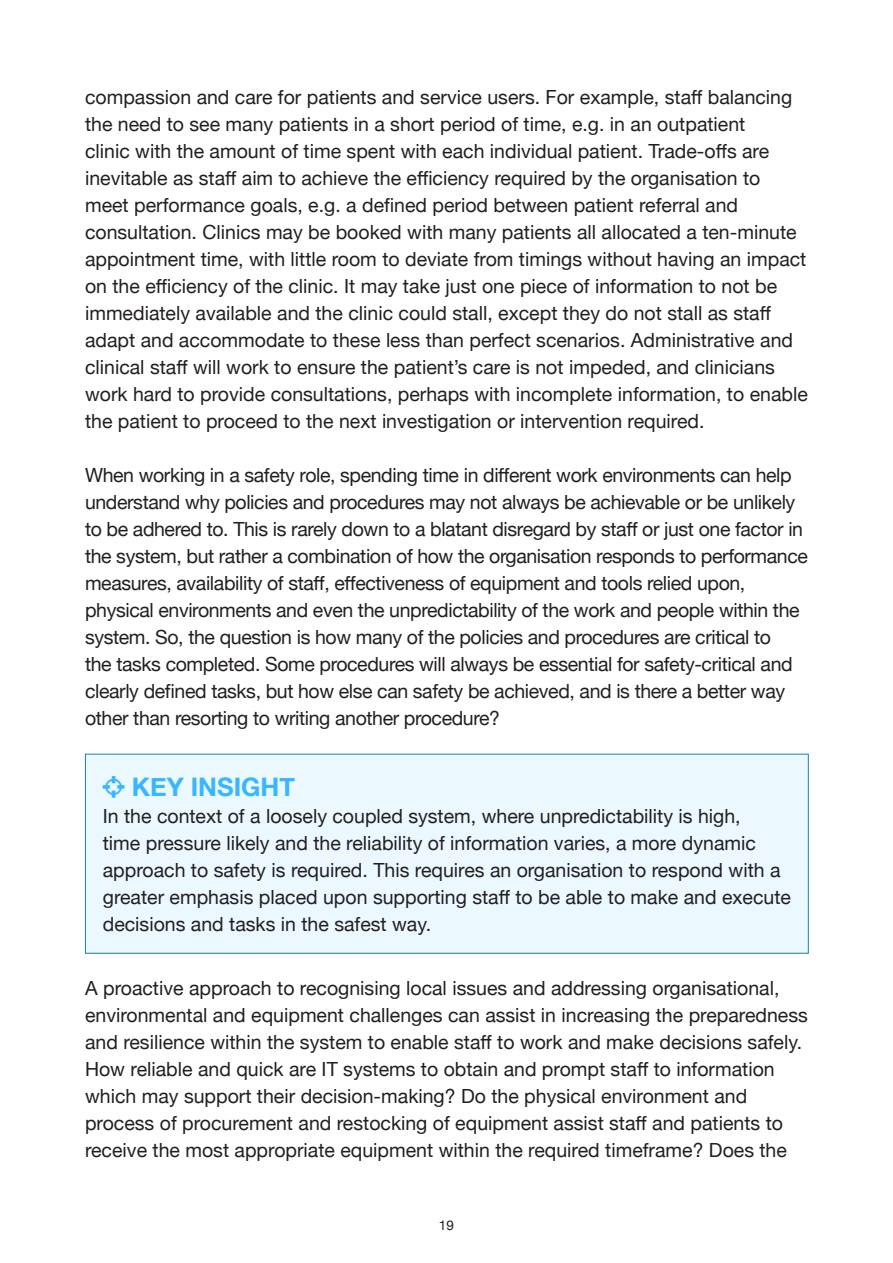
<style>
.page{position:relative;width:893px;height:1263px;background:#fff}
.page>*{position:absolute;margin:0;border:0;box-sizing:border-box;transform-origin:0 0}
.Body_copy{font:700 25.5px "Helvetica Neue";color:#38b6ff}
.Body_copy-2{font:19.5px/27px "Helvetica Neue";color:#231f20}
.Body_copy-3{font:19.5px/27px "Helvetica Neue";letter-spacing:-.02em;color:#231f20}
.t1{font:13.5px "Helvetica Neue";color:#231f20}
</style>
<div class="page">
<div style="left:85px;top:754px;width:723px;height:199px;background:#ebf8ff"></div>
<div style="left:85px;top:754px;width:724px;height:200px;border:1px solid #1881a9"></div>
<p class="Body_copy-2" style="left:85px;top:84px;width:724px">compassion and care for patients and service users. For example, staff balancing the need to see many patients in a short period of time, e.g. in an outpatient<br>clinic with the amount of time spent with each individual patient. Trade-offs are inevitable as staff aim to achieve the efficiency required by the organisation to meet performance goals, e.g. a defined period between patient referral and consultation. Clinics may be booked with many patients all allocated a ten-minute appointment time, with little room to deviate from timings without having an impact on the efficiency of the clinic. It may take just one piece of information to not be immediately available and the clinic could stall, except they do not stall as staff adapt and accommodate to these less than perfect scenarios. Administrative and clinical staff will work to ensure the patient’s care is not impeded, and clinicians work hard to provide consultations, perhaps with incomplete information, to enable the patient to proceed to the next investigation or intervention required.</p>
<p class="Body_copy-3" style="left:85px;top:462px;width:724px">When working in a safety role, spending time in different work environments can help understand why policies and procedures may not always be achievable or be unlikely to be adhered to. This is rarely down to a blatant disregard by staff or just one factor in the system, but rather a combination of how the organisation responds to performance measures, availability of staff, effectiveness of equipment and tools relied upon, physical environments and even the unpredictability of the work and people within the system. So, the question is how many of the policies and procedures are critical to<br>the tasks completed. Some procedures will always be essential for safety-critical and clearly defined tasks, but how else can safety be achieved, and is there a better way other than resorting to writing another procedure?</p>
<p class="Body_copy" style="left:132px;top:767px;width:165px">KEY INSIGHT</p>
<p class="Body_copy-2" style="left:103px;top:804px;width:690px">In the context of a loosely coupled system, where unpredictability is high,<br>time pressure likely and the reliability of information varies, a more dynamic approach to safety is required. This requires an organisation to respond with a greater emphasis placed upon supporting staff to be able to make and execute decisions and tasks in the safest way.</p>
<p class="Body_copy-2" style="left:85px;top:975px;width:724px">A proactive approach to recognising local issues and addressing organisational, environmental and equipment challenges can assist in increasing the preparedness and resilience within the system to enable staff to work and make decisions safely.<br>How reliable and quick are IT systems to obtain and prompt staff to information which may support their decision-making? Do the physical environment and process of procurement and restocking of equipment assist staff and patients to receive the most appropriate equipment within the required timeframe? Does the</p>
<p class="t1" style="left:439px;top:1216px;width:17px">19</p>
</div>
